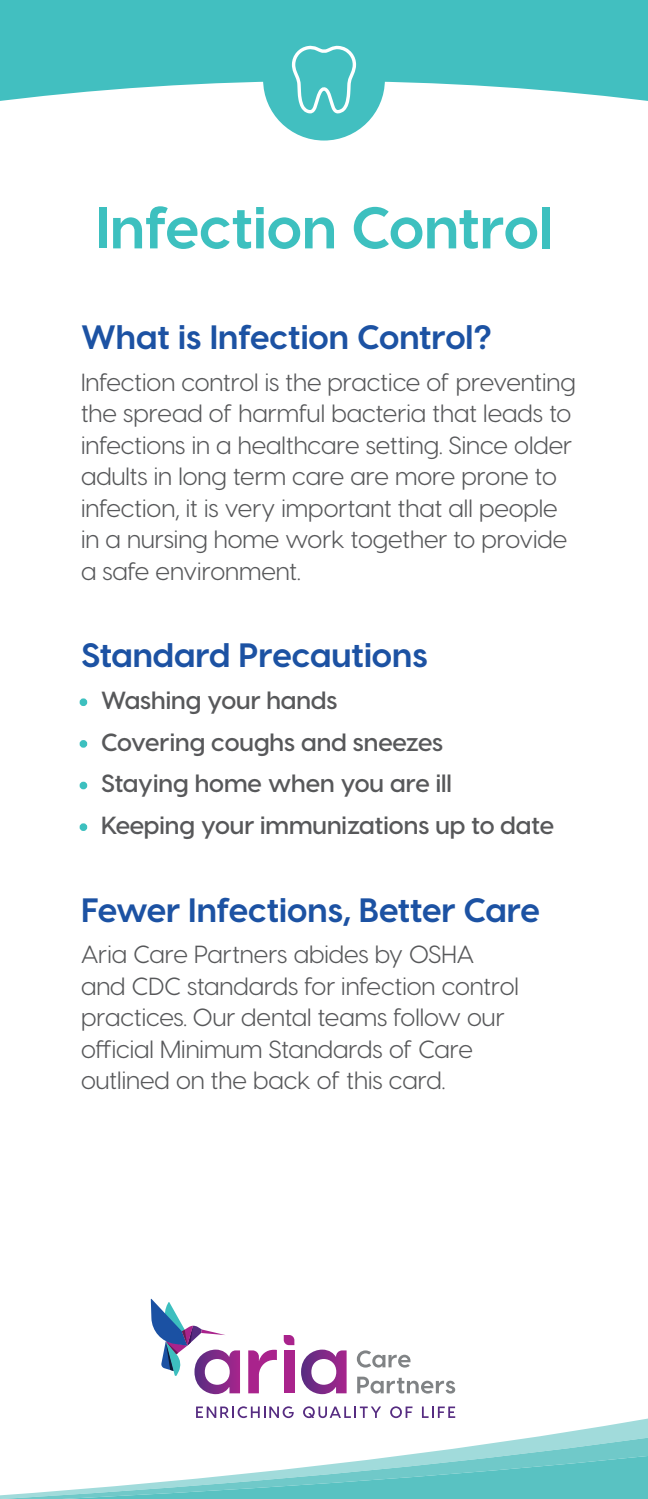
<style>
.page{position:relative;width:648px;height:1499px;background:#fff}
.page>*{position:absolute;margin:0;border:0;box-sizing:border-box;transform-origin:0 0}
.t1{font:700 58.5px "Visby CF";color:#3dc0bf}
.t2{font:700 33.75px "Visby CF";color:#1c52a3}
.t3{font:24.75px/31.5px "Visby CF";color:#57585a}
.t4{font:600 24.75px "Visby CF";color:#57585a}
.s1{color:#3dc0bf}
</style>
<div class="page">
<svg style="left:0;top:1422px;width:648px;height:76px"></svg>
<svg style="left:196px;top:1406px;width:98px;height:12px"></svg>
<svg style="left:303px;top:1406px;width:78px;height:12px"></svg>
<svg style="left:390px;top:1406px;width:22px;height:12px"></svg>
<svg style="left:422px;top:1406px;width:33px;height:11px"></svg>
<svg style="left:248px;top:1349px;width:29px;height:44px"></svg>
<svg style="left:284px;top:1335px;width:10px;height:10px"></svg>
<div style="left:284px;top:1350px;width:10px;height:43px;background:#a9238c"></div>
<svg style="left:301px;top:1349px;width:46px;height:45px"></svg>
<svg style="left:151px;top:1298px;width:89px;height:96px"></svg>
<svg style="left:357px;top:1350px;width:54px;height:17px"></svg>
<svg style="left:357px;top:1376px;width:98px;height:17px"></svg>
<svg style="left:0;top:0;width:648px;height:103px;background:#59c7c7"></svg>
<div style="left:263px;top:19px;width:122px;height:121px;background:#42bfc0;border-radius:50%"></div>
<svg style="left:290px;top:45px;width:68px;height:96px"></svg>
<p class="t1" style="left:95px;top:191px;width:459px">Infection Control</p>
<p class="t2" style="left:81px;top:316px;width:413px">What is Infection Control?</p>
<p class="t3" style="left:81px;top:366px;width:496px">Infection control is the practice of preventing the spread of harmful bacteria that leads to infections in a healthcare setting. Since older adults in long term care are more prone to infection, it is very important that all people in a nursing home work together to provide a safe environment.</p>
<p class="t2" style="left:81px;top:634px;width:348px">Standard Precautions</p>
<p class="t4" style="left:81px;top:685px;width:258px"><span class="s1">·</span> Washing your hands</p>
<p class="t4" style="left:81px;top:726px;width:364px"><span class="s1">·</span> Covering coughs and sneezes</p>
<p class="t4" style="left:81px;top:768px;width:372px"><span class="s1">·</span> Staying home when you are ill</p>
<p class="t4" style="left:81px;top:810px;width:475px"><span class="s1">·</span> Keeping your immunizations up to date</p>
<p class="t2" style="left:81px;top:888px;width:461px">Fewer Infections, Better Care</p>
<p class="t3" style="left:81px;top:938px;width:440px">Aria Care Partners abides by OSHA and CDC standards for infection control practices. Our dental teams follow our official Minimum Standards of Care outlined on the back of this card.</p>
</div>
